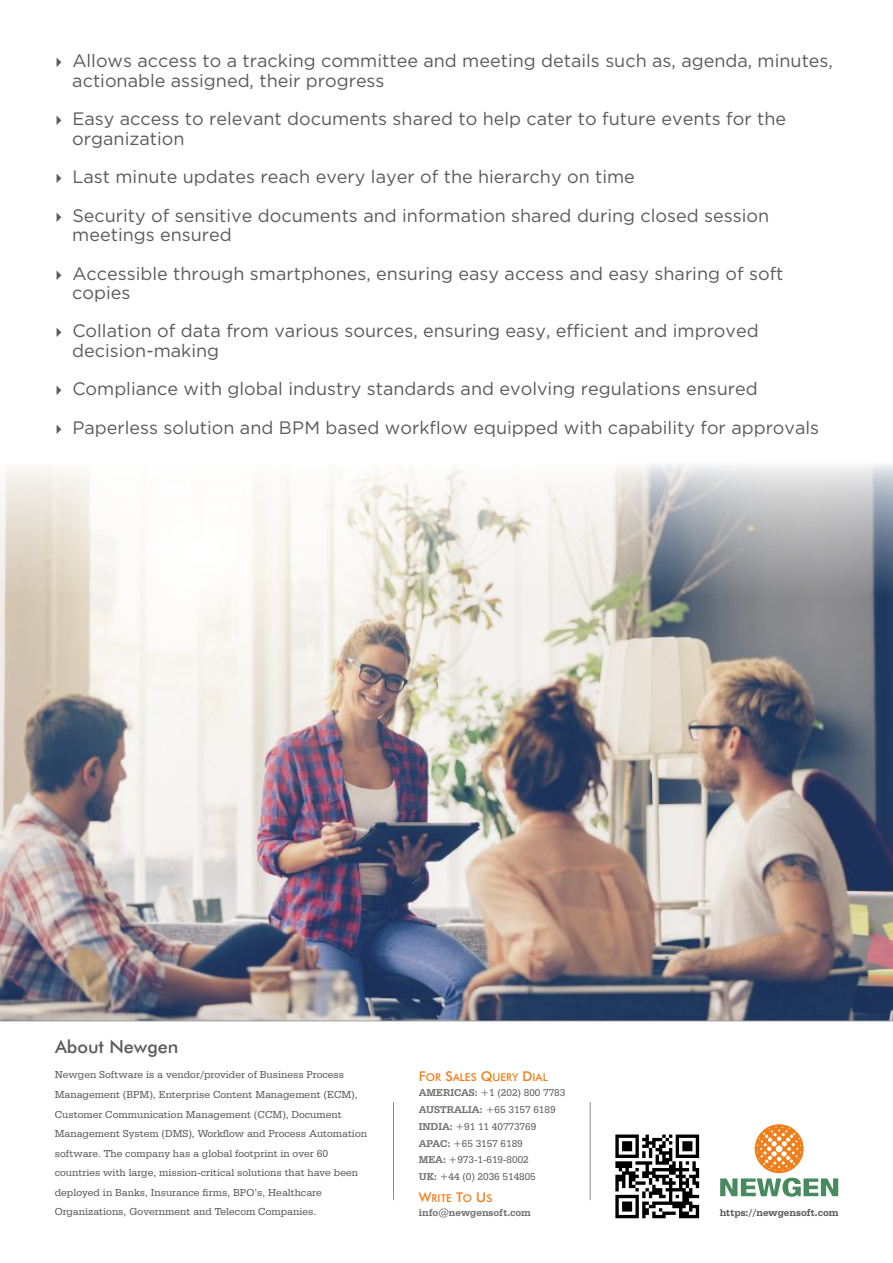
<style>
.page{position:relative;width:893px;height:1263px;background:#fff}
.page>*{position:absolute;margin:0;border:0;box-sizing:border-box;transform-origin:0 0}
.t1{font:18px/19.4px "Gotham";color:#5b5b5b}
.t2{font:500 18px "Futura BT";color:#5b5b5b}
.t3{font:10.8px/19.5px "Serifa BT";color:#5b5b5b}
.t4{font:500 10.8px "Futura BT";color:#ef7f1a}
.t5{font:10.5px/16.8px "Serifa BT";color:#5b5b5b}
.t6{font:700 10.5px "Serifa BT";color:#5b5b5b}
.t7{font:700 10.5px "Serifa BT";color:#727271}
.s1{font-size:13.5px}
.s2{font-weight:700;color:#727271}
</style>
<div class="page">
<img style="left:0;top:464px;width:893px;height:556px">
<hr style="left:393px;top:1102px;width:1px;height:98px;background:#5b5b5b">
<svg style="left:720px;top:1177px;width:118px;height:20px"></svg>
<svg style="left:755px;top:1124px;width:49px;height:49px"></svg>
<svg style="left:757px;top:1127px;width:44px;height:44px"></svg>
<svg style="left:615px;top:1134px;width:84px;height:84px"></svg>
<hr style="left:590px;top:1102px;width:1px;height:98px;background:#5b5b5b">
<hr style="left:0;top:1020px;width:893px;height:1px;background:#979797">
<p class="t1" style="left:72px;top:53px;width:762px;text-indent:-21px">✔ Allows access to a tracking committee and meeting details such as, agenda, minutes, actionable assigned, their progress</p>
<p class="t1" style="left:72px;top:110px;width:715px;text-indent:-21px">✔ Easy access to relevant documents shared to help cater to future events for the organization</p>
<p class="t1" style="left:51px;top:168px;width:585px">✔ Last minute updates reach every layer of the hierarchy on time</p>
<p class="t1" style="left:72px;top:207px;width:698px;text-indent:-21px">✔ Security of sensitive documents and information shared during closed session meetings ensured</p>
<p class="t1" style="left:72px;top:265px;width:713px;text-indent:-21px">✔ Accessible through smartphones, ensuring easy access and easy sharing of soft copies</p>
<p class="t1" style="left:72px;top:323px;width:688px;text-indent:-21px">✔ Collation of data from various sources, ensuring easy, efficient and improved decision-making</p>
<p class="t1" style="left:51px;top:380px;width:708px">✔ Compliance with global industry standards and evolving regulations ensured</p>
<p class="t1" style="left:51px;top:419px;width:770px">✔ Paperless solution and BPM based workflow equipped with capability for approvals</p>
<p class="t2" style="left:55px;top:1039px;width:125px">About Newgen</p>
<p class="t3" style="left:55px;top:1066px;width:314px">Newgen Software is a vendor/provider of Business Process Management (BPM), Enterprise Content Management (ECM), Customer Communication Management (CCM), Document Management System (DMS), Workflow and Process Automation software. The company has a global footprint in over 60 countries with large, mission-critical solutions that have been deployed in Banks, Insurance firms, BPO’s, Healthcare Organizations, Government and Telecom Companies.</p>
<p class="t4" style="left:419px;top:1073px;width:131px"><span class="s1">F</span>OR <span class="s1">S</span>ALES <span class="s1">Q</span>UERY <span class="s1">D</span>IAL</p>
<p class="t5" style="left:419px;top:1085px;width:148px"><span class="s2">AMERICAS:</span> +1 (202) 800 7783<br><span class="s2">AUSTRALIA:</span> +65 3157 6189<br><span class="s2">INDIA:</span> +91 11 40773769<br><span class="s2">APAC:</span> +65 3157 6189<br><span class="s2">MEA:</span> +973-1-619-8002<br><span class="s2">UK:</span> +44 (0) 2036 514805</p>
<p class="t4" style="left:419px;top:1194px;width:75px"><span class="s1">W</span>RITE <span class="s1">T</span>O <span class="s1">U</span>S</p>
<p class="t7" style="left:419px;top:1208px;width:114px">info@newgensoft.com</p>
<p class="t6" style="left:720px;top:1208px;width:120px">https://newgensoft.com</p>
</div>
